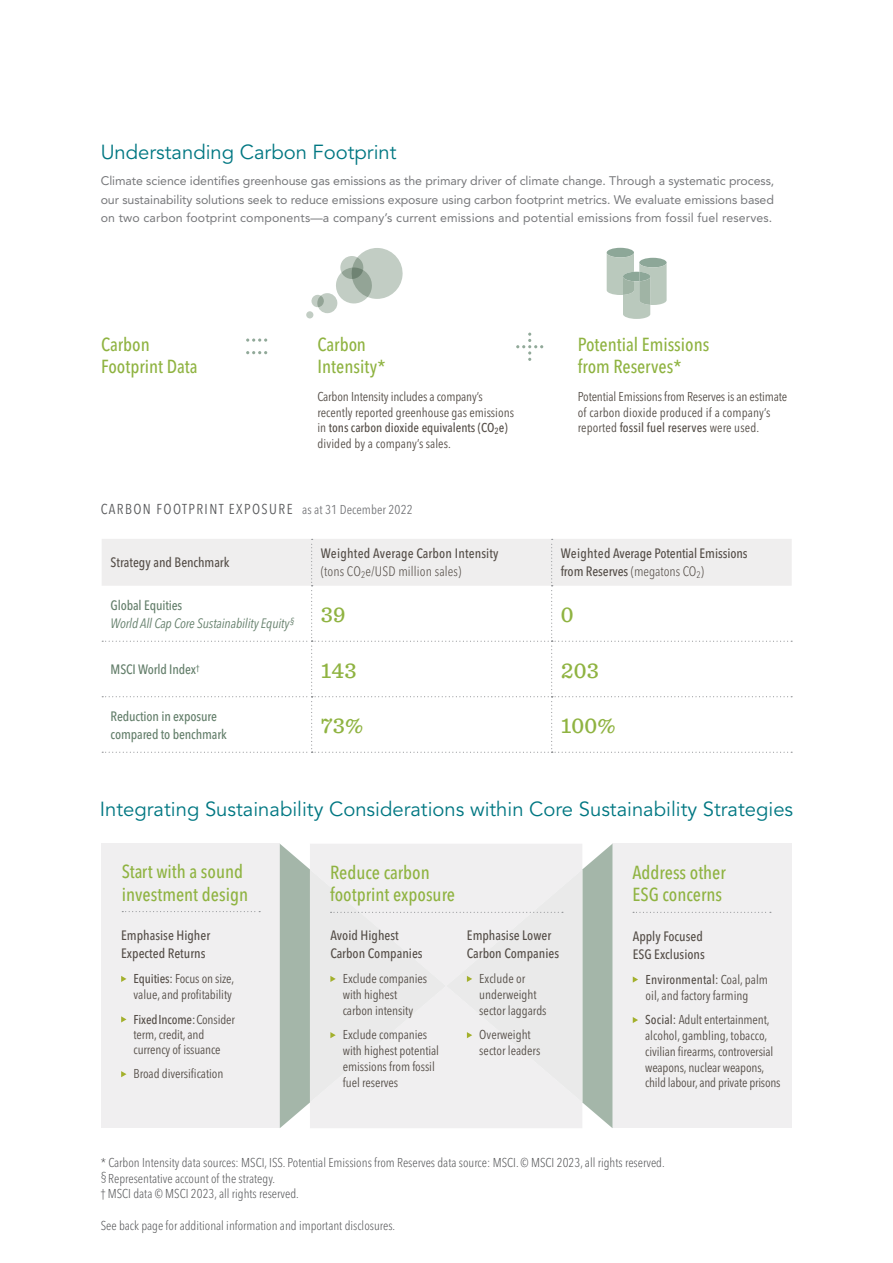
<style>
.page{position:relative;width:893px;height:1263px;background:#fff}
.page>*{position:absolute;margin:0;border:0;box-sizing:border-box;transform-origin:0 0}
.t1{font:58.5px "beretta";color:#91a999}
.t2{font:500 22.5px "Sentinel";letter-spacing:.01em;color:#8fb341}
.t3{font:20.25px "Avenir LT Std";color:#007782}
.t4{font:500 condensed 18.75px/22.5px "Avenir Next LT Pro";color:#8fb341}
.t5{font:condensed 14.25px "Avenir Next LT Pro";letter-spacing:.1em;color:#58595b}
.t6{font:500 condensed 13.5px/18px "Avenir Next LT Pro";color:#544d47}
.t7{font:500 condensed 13.5px/18px "Avenir Next LT Pro";letter-spacing:-.01em;color:#637e6a}
.t8{font:italic condensed 13.5px/18px "Avenir Next LT Pro";letter-spacing:-.01em;color:#637e6a}
.t9{font:condensed 12.75px/15.8px "Avenir Next LT Pro";letter-spacing:-.005em;color:#544d47}
.t10{font:300 condensed 12.75px/15.8px "Avenir Next LT Pro";color:#58595b}
.t11{font:12.3px/18.8px "Avenir LT Std";letter-spacing:.01em;color:#77787b;text-align:justify}
.s1{font-weight:500}
.s2{font-size:12.75px;color:#77787b}
.s3{font-weight:300}
.s4{font-weight:500;font-style:normal}
</style>
<div class="page">
<svg style="left:607px;top:248px;width:60px;height:71px"></svg>
<svg style="left:102px;top:539px;width:690px;height:214px"></svg>
<div style="left:101px;top:844px;width:179px;height:284px;background:#f0eff0"></div>
<div style="left:613px;top:844px;width:179px;height:284px;background:#f0eff0"></div>
<svg style="left:306px;top:248px;width:97px;height:70px"></svg>
<svg style="left:121px;top:976px;width:5px;height:6px"></svg>
<svg style="left:121px;top:1016px;width:5px;height:6px"></svg>
<svg style="left:121px;top:1071px;width:5px;height:6px"></svg>
<svg style="left:122px;top:911px;width:138px;height:1px"></svg>
<svg style="left:633px;top:912px;width:138px;height:1px"></svg>
<svg style="left:633px;top:976px;width:5px;height:7px"></svg>
<svg style="left:633px;top:1017px;width:5px;height:6px"></svg>
<svg style="left:280px;top:844px;width:332px;height:284px"></svg>
<h3 class="t3" style="left:101px;top:141px;width:297px">Understanding Carbon Footprint</h3>
<p class="t11" style="left:101px;top:171px;width:675px">Climate science identifies greenhouse gas emissions as the primary driver of climate change. Through a systematic process, our sustainability solutions seek to reduce emissions exposure using carbon footprint metrics. We evaluate emissions based on two carbon footprint components—a company’s current emissions and potential emissions from fossil fuel reserves.</p>
<h1 class="t1" style="left:242px;top:307px;width:31px">=</h1>
<h1 class="t1" style="left:512px;top:307px;width:37px">+</h1>
<h3 class="t4" style="left:578px;top:333px;width:133px">Potential Emissions from Reserves*</h3>
<p class="t9" style="left:578px;top:389px;width:211px">Potential Emissions from Reserves is an estimate of carbon dioxide produced if a company’s reported <span class="s1">fossil fuel reserves</span> were used.</p>
<h3 class="t4" style="left:101px;top:333px;width:98px">Carbon<br>Footprint Data</h3>
<h3 class="t4" style="left:317px;top:333px;width:70px">Carbon<br>Intensity*</h3>
<p class="t9" style="left:317px;top:389px;width:198px">Carbon Intensity includes a company’s recently reported greenhouse gas emissions in <span class="s1">tons carbon dioxide equivalents (CO</span><sub>2</sub><span class="s1">e) </span>divided by a company’s sales.</p>
<p class="t5" style="left:101px;top:500px;width:313px">CARBON FOOTPRINT EXPOSURE <span class="s2">as at 31 December 2022</span></p>
<p class="t6" style="left:111px;top:554px;width:120px">Strategy and Benchmark</p>
<p class="t6" style="left:321px;top:545px;width:179px">Weighted Average Carbon Intensity <span class="s3">(tons CO</span><sub>2</sub><span class="s3">e/USD million sales)</span></p>
<p class="t6" style="left:561px;top:545px;width:188px">Weighted Average Potential Emissions from Reserves <span class="s3">(megatons CO</span><sub>2</sub><span class="s3">)</span></p>
<p class="t8" style="left:111px;top:596px;width:185px"><span class="s4">Global Equities<br></span>World All Cap Core Sustainability Equity<sup>§</sup></p>
<h2 class="t2" style="left:321px;top:598px;width:26px">39</h2>
<h2 class="t2" style="left:561px;top:598px;width:14px">0</h2>
<p class="t7" style="left:111px;top:660px;width:90px">MSCI World Index<sup>†</sup></p>
<h2 class="t2" style="left:321px;top:653px;width:38px">143</h2>
<h2 class="t2" style="left:561px;top:653px;width:40px">203</h2>
<p class="t7" style="left:111px;top:707px;width:118px">Reduction in exposure compared to benchmark</p>
<h2 class="t2" style="left:321px;top:709px;width:44px">73%</h2>
<h2 class="t2" style="left:561px;top:709px;width:56px">100%</h2>
<h3 class="t3" style="left:100px;top:798px;width:695px">Integrating Sustainability Considerations within Core Sustainability Strategies</h3>
<h3 class="t4" style="left:122px;top:860px;width:128px">Start with a sound investment design</h3>
<h3 class="t4" style="left:632px;top:861px;width:95px">Address other<br>ESG concerns</h3>
<p class="t6" style="left:633px;top:927px;width:74px">Apply Focused<br>ESG Exclusions</p>
<p class="t9" style="left:646px;top:971px;width:124px"><span class="s1">Environmental:</span> Coal, palm oil, and factory farming</p>
<p class="t9" style="left:645px;top:1012px;width:137px"><span class="s1">Social:</span> Adult entertainment, alcohol, gambling, tobacco, civilian firearms, controversial weapons, nuclear weapons, child labour, and private prisons</p>
<h3 class="t4" style="left:330px;top:861px;width:127px">Reduce carbon footprint exposure</h3>
<p class="t6" style="left:330px;top:926px;width:94px">Avoid Highest<br>Carbon Companies</p>
<p class="t9" style="left:343px;top:971px;width:86px">Exclude companies with highest carbon intensity</p>
<p class="t9" style="left:343px;top:1027px;width:98px">Exclude companies with highest potential emissions from fossil fuel reserves</p>
<p class="t6" style="left:121px;top:926px;width:91px">Emphasise Higher<br>Expected Returns</p>
<p class="t9" style="left:134px;top:971px;width:102px"><span class="s1">Equities:</span> Focus on size, value, and profitability</p>
<p class="t9" style="left:134px;top:1012px;width:103px;line-height:15px"><span class="s1">Fixed Income:</span> Consider term, credit, and currency of issuance</p>
<p class="t9" style="left:134px;top:1066px;width:91px">Broad diversification</p>
<p class="t6" style="left:467px;top:926px;width:94px">Emphasise Lower<br>Carbon Companies</p>
<p class="t9" style="left:479px;top:971px;width:69px">Exclude or underweight sector laggards</p>
<p class="t9" style="left:479px;top:1027px;width:63px">Overweight sector leaders</p>
<p class="t10" style="left:101px;top:1154px;width:566px">* Carbon Intensity data sources: MSCI, ISS. Potential Emissions from Reserves data source: MSCI. © MSCI 2023, all rights reserved. § Representative account of the strategy.<br>† MSCI data © MSCI 2023, all rights reserved.</p>
<p class="t10" style="left:101px;top:1217px;width:296px">See back page for additional information and important disclosures.</p>
</div>
